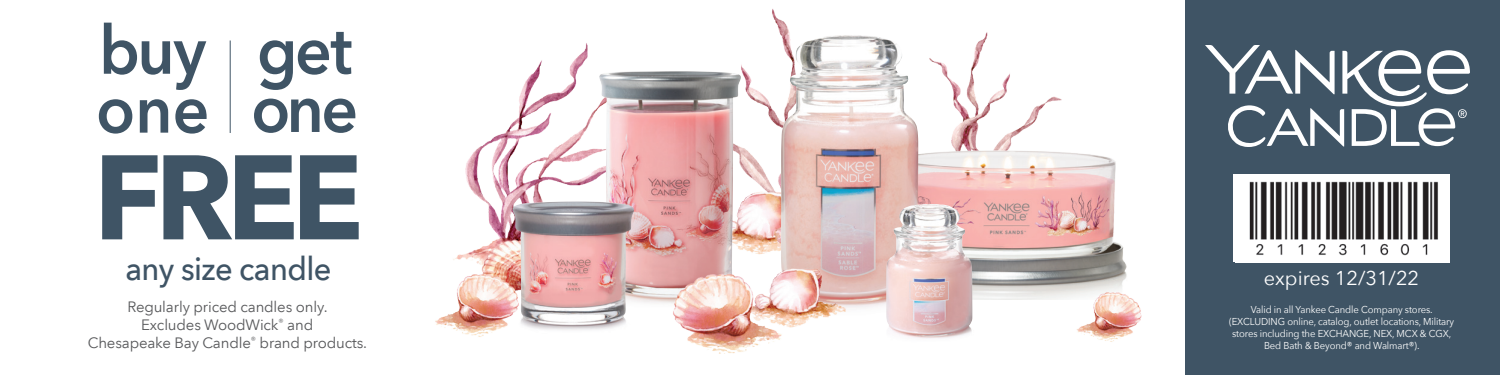
<style>
.page{position:relative;width:1500px;height:375px;background:#fff}
.page>*{position:absolute;margin:0;border:0;box-sizing:border-box;transform-origin:0 0}
.t1{font:700 118.75px "Avenir Next LT Pro";color:#3f5465}
.t2{font:600 67.5px/59px "Avenir Next LT Pro";letter-spacing:-.03em;color:#3f5465;scale:.95 1}
.t3{font:500 32.5px "Avenir Next LT Pro";letter-spacing:-.02em;color:#3f5465;scale:.95 1}
.t4{font:20px "Avenir Next";color:#fff}
.t5{font:15px/18px "Avenir Next LT Pro";letter-spacing:-.01em;color:#57585a;text-align:center}
.t6{font:10px/12px "Avenir Next";letter-spacing:-.01em;color:#fff;text-align:center;scale:.95 1}
</style>
<div class="page">
<img style="left:944px;top:32px;width:66px;height:64px">
<img style="left:944px;top:96px;width:183px;height:203px">
<div style="left:1185px;top:0;width:315px;height:375px;background:#3f5465"></div>
<img style="left:1235px;top:175px;width:215px;height:87px">
<img style="left:465px;top:43px;width:123px;height:190px">
<img style="left:741px;top:9px;width:49px;height:246px">
<img style="left:761px;top:35px;width:183px;height:273px">
<img style="left:585px;top:71px;width:169px;height:232px">
<img style="left:435px;top:233px;width:77px;height:104px">
<img style="left:512px;top:201px;width:123px;height:129px">
<img style="left:651px;top:258px;width:213px;height:95px">
<svg style="left:1205px;top:45px;width:265px;height:102px"></svg>
<img style="left:886px;top:204px;width:89px;height:135px">
<hr style="left:230px;top:41px;width:1px;height:92px;background:#3f5465">
<img style="left:1075px;top:290px;width:67px;height:52px">
<p class="t2" style="left:96px;top:20px;width:121px">buy one</p>
<p class="t2" style="left:251px;top:21px;width:114px;line-height:58.2px">get one</p>
<p class="t1" style="left:94px;top:125px;width:271px">FREE</p>
<p class="t3" style="left:125px;top:249px;width:218px">any size candle</p>
<p class="t5" style="left:88px;top:298px;width:281px">Regularly priced candles only.<br>Excludes WoodWick<sup>®</sup> and<br>Chesapeake Bay Candle<sup>®</sup> brand products.</p>
<p class="t4" style="left:1264px;top:261px;width:157px">expires 12/31/22</p>
<p class="t6" style="left:1229px;top:303px;width:239px">Valid in all Yankee Candle Company stores. (EXCLUDING online, catalog, outlet locations, Military stores including the EXCHANGE, NEX, MCX &amp; CGX, Bed Bath &amp; Beyond® and Walmart®).</p>
</div>
